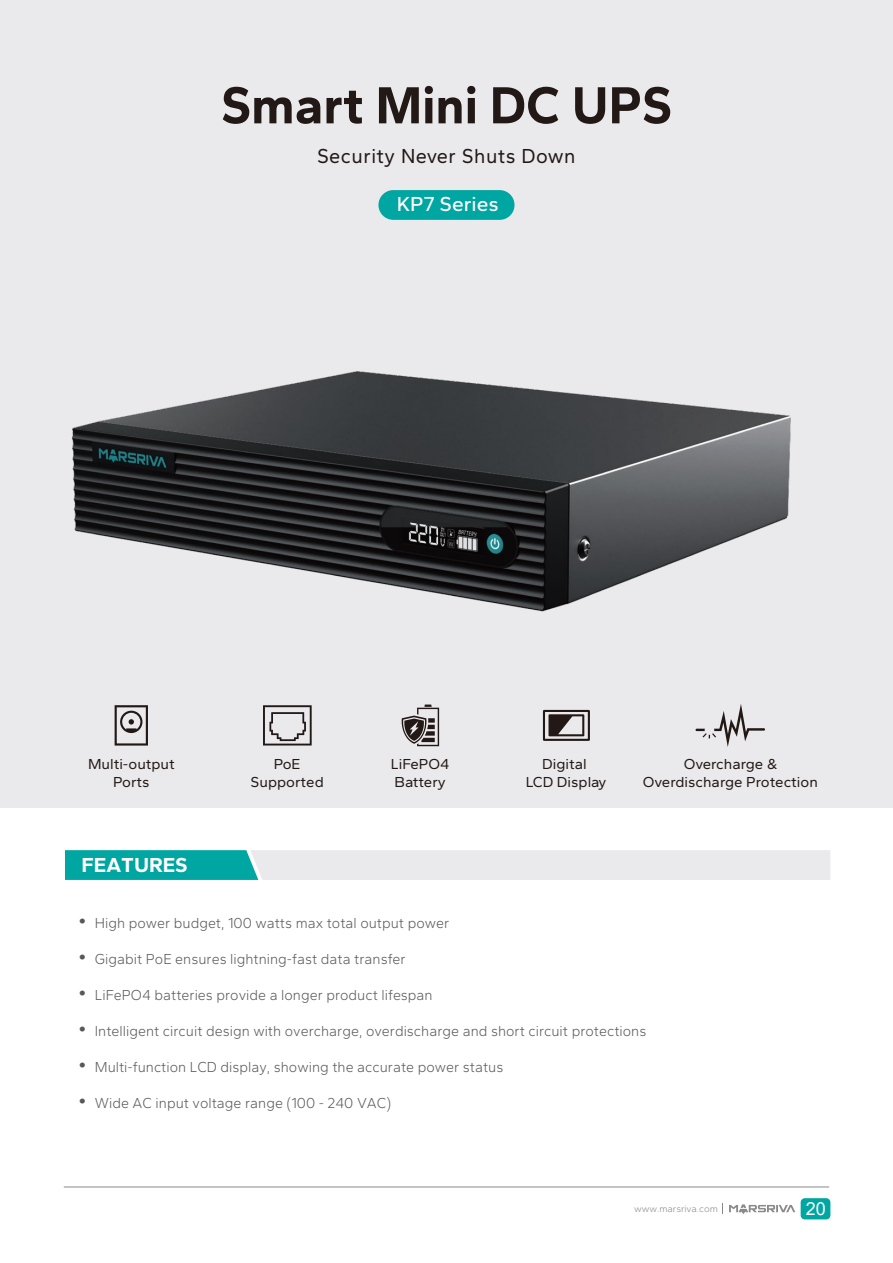
<style>
.page{position:relative;width:893px;height:1263px;background:#fff}
.page>*{position:absolute;margin:0;border:0;box-sizing:border-box;transform-origin:0 0}
.t1{font:54px "Gantari";color:#221815;scale:.95 1}
.t2{font:21px "Gantari";letter-spacing:.025em;color:#221815;scale:.95 1}
.t3{font:21px "Gantari";color:#fff}
.t4{font:700 18px/36px "Microsoft Ya Hei";color:#595757;text-align:justify}
.t5{font:18px "Arial";color:#fff}
.t6{font:15px "Gantari";color:#595757;scale:.95 1}
.t7{font:15px/18px "Gantari";color:#221815;text-align:center}
.t8{font:9.75px "Gantari";letter-spacing:-.01em;color:#89898a}
</style>
<div class="page">
<div style="left:0;top:0;width:893px;height:808px;background:#eaeaec"></div>
<div style="left:801px;top:1198px;width:29px;height:21px;background:#00a6a1;border-radius:4px"></div>
<svg style="left:729px;top:1204px;width:66px;height:10px"></svg>
<svg style="left:65px;top:850px;width:765px;height:30px;background:#b0d9d9"></svg>
<hr style="left:64px;top:1187px;width:765px;height:1px;background:#89898a">
<svg style="left:695px;top:704px;width:70px;height:43px"></svg>
<svg style="left:263px;top:705px;width:49px;height:40px"></svg>
<svg style="left:401px;top:704px;width:38px;height:42px"></svg>
<svg style="left:543px;top:710px;width:47px;height:31px"></svg>
<svg style="left:115px;top:705px;width:33px;height:40px"></svg>
<img style="left:72px;top:371px;width:719px;height:241px">
<div style="left:378px;top:190px;width:136px;height:30px;background:#00a6a1;border-radius:15px"></div>
<h1 class="t1" style="left:221px;top:71px;width:477px">Smart Mini DC UPS</h1>
<h2 class="t2" style="left:317px;top:143px;width:274px">Security Never Shuts Down</h2>
<h2 class="t3" style="left:397px;top:190px;width:103px">KP7 Series</h2>
<p class="t7" style="left:251px;top:755px;width:75px">PoE<br>Supported</p>
<p class="t7" style="left:391px;top:755px;width:60px;text-align:left">LiFePO4<br>Battery</p>
<p class="t7" style="left:88px;top:755px;width:88px">Multi-output<br>Ports</p>
<p class="t7" style="left:526px;top:755px;width:82px">Digital<br>LCD Display</p>
<h2 class="t3" style="left:81px;top:852px;width:108px">FEATURES</h2>
<p class="t7" style="left:643px;top:755px;width:176px">Overcharge &amp;<br>Overdischarge Protection</p>
<p class="t4" style="left:78px;top:901px;width:9px">· · · · · ·</p>
<p class="t6" style="left:95px;top:914px;width:374px">High power budget, 100 watts max total output power</p>
<p class="t6" style="left:95px;top:950px;width:329px">Gigabit PoE ensures lightning-fast data transfer</p>
<p class="t6" style="left:95px;top:986px;width:357px">LiFePO4 batteries provide a longer product lifespan</p>
<p class="t6" style="left:95px;top:1022px;width:582px">Intelligent circuit design with overcharge, overdischarge and short circuit protections</p>
<p class="t6" style="left:95px;top:1058px;width:431px">Multi-function LCD display, showing the accurate power status</p>
<p class="t6" style="left:95px;top:1094px;width:313px">Wide AC input voltage range (100 - 240 VAC)</p>
<p class="t8" style="left:634px;top:1202px;width:85px">www.marsriva.com</p>
<p class="t5" style="left:806px;top:1196px;width:22px">20</p>
</div>
